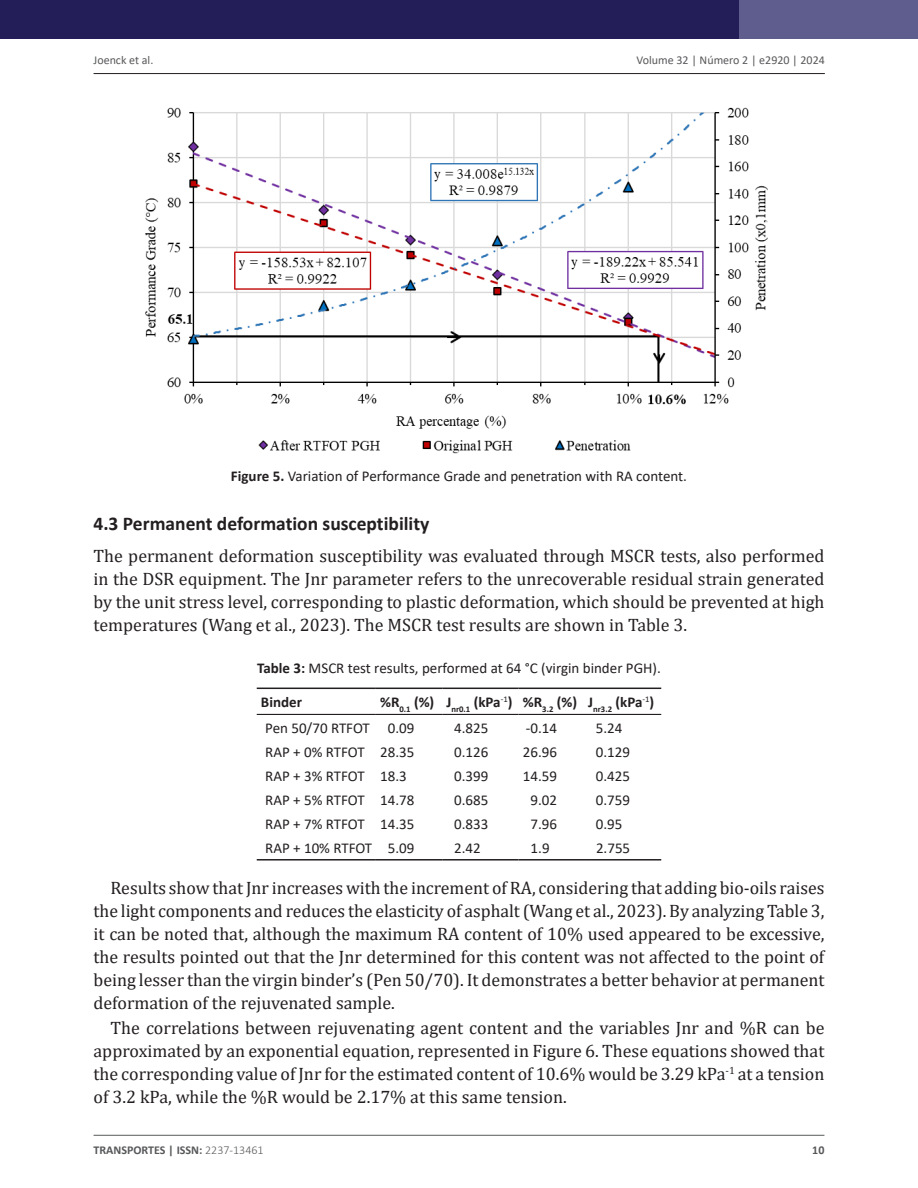
<style>
.page{position:relative;width:918px;height:1188px;background:#fff}
.page>*{position:absolute;margin:0;border:0;box-sizing:border-box;transform-origin:0 0}
.Heading2{font:700 19.5px "Calibri";color:#231f20}
.Paragraph{font:18px/23px "Cambria";color:#231f20;text-align:justify}
.ParagraphAlt{font:18px/23px "Cambria";color:#231f20;text-align:justify}
.TableBody{font:15px "Calibri";color:#231f20}
.FigureCaption{font:15px "Calibri";color:#231f20}
.TableTitle{font:15px "Calibri";color:#231f20}
.TableHead{font:700 15px "Calibri";color:#231f20}
.t1{font:12px "Calibri";color:#57585a}
.t2{font:700 12px "Calibri";color:#57585a}
.s1{font-weight:700}
.s2{font-weight:300}
</style>
<div class="page">
<div style="left:0;top:0;width:829px;height:38px;background:#231e58"></div>
<div style="left:740px;top:0;width:178px;height:38px;background:#5f5c8e"></div>
<hr style="left:94px;top:1135px;width:730px;height:1px;background:#57585a">
<hr style="left:94px;top:73px;width:731px;height:1px;background:#231f20">
<img style="left:145px;top:107px;width:623px;height:347px">
<hr style="left:257px;top:688px;width:119px;height:1px;background:#231f20">
<hr style="left:257px;top:714px;width:119px;height:1px;background:#231f20">
<hr style="left:376px;top:688px;width:66px;height:1px;background:#231f20">
<hr style="left:376px;top:714px;width:66px;height:1px;background:#231f20">
<hr style="left:442px;top:688px;width:77px;height:1px;background:#231f20">
<hr style="left:442px;top:714px;width:77px;height:1px;background:#231f20">
<hr style="left:519px;top:688px;width:65px;height:1px;background:#231f20">
<hr style="left:519px;top:714px;width:65px;height:1px;background:#231f20">
<hr style="left:584px;top:688px;width:77px;height:1px;background:#231f20">
<hr style="left:584px;top:714px;width:77px;height:1px;background:#231f20">
<hr style="left:257px;top:859px;width:119px;height:2px;background:#231f20">
<hr style="left:376px;top:859px;width:66px;height:2px;background:#231f20">
<hr style="left:442px;top:859px;width:77px;height:2px;background:#231f20">
<hr style="left:519px;top:859px;width:65px;height:2px;background:#231f20">
<hr style="left:584px;top:859px;width:77px;height:2px;background:#231f20">
<p class="t1" style="left:94px;top:52px;width:61px">Joenck et al.</p>
<p class="t1" style="left:637px;top:52px;width:190px">Volume 32 | Número 2 | e2920 | 2024</p>
<p class="FigureCaption" style="left:231px;top:465px;width:458px"><span class="s1">Figure 5.</span> Variation of Performance Grade and penetration with RA content.</p>
<p class="Heading2" style="left:94px;top:510px;width:337px">4.3 Permanent deformation susceptibility</p>
<p class="ParagraphAlt" style="left:94px;top:544px;width:732px">The permanent deformation susceptibility was evaluated through MSCR tests, also performed in the DSR equipment. The Jnr parameter refers to the unrecoverable residual strain generated by the unit stress level, corresponding to plastic deformation, which should be prevented at high temperatures (Wang et al., 2023). The MSCR test results are shown in Table 3.</p>
<p class="TableTitle" style="left:257px;top:658px;width:405px"><span class="s1">Table 3:</span> MSCR test results, performed at 64 °C (virgin binder PGH).</p>
<p class="TableHead" style="left:261px;top:691px;width:43px">Binder</p>
<p class="TableHead" style="left:380px;top:691px;width:56px">%R<sub>0.1</sub> (%)</p>
<p class="TableHead" style="left:446px;top:691px;width:67px">J<sub>nr0.1</sub> (kPa<sup>-1</sup>)</p>
<p class="TableHead" style="left:523px;top:691px;width:56px">%R<sub>3.2</sub> (%)</p>
<p class="TableHead" style="left:588px;top:691px;width:67px">J<sub>nr3.2</sub> (kPa<sup>-1</sup>)</p>
<p class="TableBody" style="left:265px;top:717px;width:106px">Pen 50/70 RTFOT</p>
<p class="TableBody" style="left:388px;top:717px;width:28px">0.09</p>
<p class="TableBody" style="left:454px;top:717px;width:36px">4.825</p>
<p class="TableBody" style="left:526px;top:717px;width:33px">-0.14</p>
<p class="TableBody" style="left:596px;top:717px;width:28px">5.24</p>
<p class="TableBody" style="left:265px;top:741px;width:101px">RAP + 0% RTFOT</p>
<p class="TableBody" style="left:380px;top:741px;width:36px">28.35</p>
<p class="TableBody" style="left:454px;top:741px;width:36px">0.126</p>
<p class="TableBody" style="left:523px;top:741px;width:36px">26.96</p>
<p class="TableBody" style="left:596px;top:741px;width:36px">0.129</p>
<p class="TableBody" style="left:265px;top:765px;width:101px">RAP + 3% RTFOT</p>
<p class="TableBody" style="left:380px;top:765px;width:28px">18.3</p>
<p class="TableBody" style="left:454px;top:765px;width:36px">0.399</p>
<p class="TableBody" style="left:523px;top:765px;width:36px">14.59</p>
<p class="TableBody" style="left:596px;top:765px;width:36px">0.425</p>
<p class="TableBody" style="left:265px;top:789px;width:101px">RAP + 5% RTFOT</p>
<p class="TableBody" style="left:380px;top:789px;width:36px">14.78</p>
<p class="TableBody" style="left:454px;top:789px;width:36px">0.685</p>
<p class="TableBody" style="left:531px;top:789px;width:28px">9.02</p>
<p class="TableBody" style="left:596px;top:789px;width:36px">0.759</p>
<p class="TableBody" style="left:265px;top:813px;width:101px">RAP + 7% RTFOT</p>
<p class="TableBody" style="left:380px;top:813px;width:36px">14.35</p>
<p class="TableBody" style="left:454px;top:813px;width:36px">0.833</p>
<p class="TableBody" style="left:531px;top:813px;width:28px">7.96</p>
<p class="TableBody" style="left:596px;top:813px;width:28px">0.95</p>
<p class="TableBody" style="left:265px;top:837px;width:109px">RAP + 10% RTFOT</p>
<p class="TableBody" style="left:388px;top:837px;width:28px">5.09</p>
<p class="TableBody" style="left:454px;top:837px;width:28px">2.42</p>
<p class="TableBody" style="left:531px;top:837px;width:20px">1.9</p>
<p class="TableBody" style="left:596px;top:837px;width:36px">2.755</p>
<p class="Paragraph" style="left:94px;top:876px;width:733px;text-indent:17px">Results show that Jnr increases with the increment of RA, considering that adding bio-oils raises the light components and reduces the elasticity of asphalt (Wang et al., 2023). By analyzing Table 3, it can be noted that, although the maximum RA content of 10% used appeared to be excessive, the results pointed out that the Jnr determined for this content was not affected to the point of being lesser than the virgin binder’s (Pen 50/70). It demonstrates a better behavior at permanent deformation of the rejuvenated sample.</p>
<p class="Paragraph" style="left:94px;top:1016px;width:732px;text-indent:17px">The correlations between rejuvenating agent content and the variables Jnr and %R can be approximated by an exponential equation, represented in Figure 6. These equations showed that the corresponding value of Jnr for the estimated content of 10.6% would be 3.29 kPa<sup>-1</sup> at a tension of 3.2 kPa, while the %R would be 2.17% at this same tension.</p>
<p class="t2" style="left:94px;top:1142px;width:172px">TRANSPORTES | ISSN: <span class="s2">2237-13461</span></p>
<p class="t2" style="left:812px;top:1142px;width:14px">10</p>
</div>
